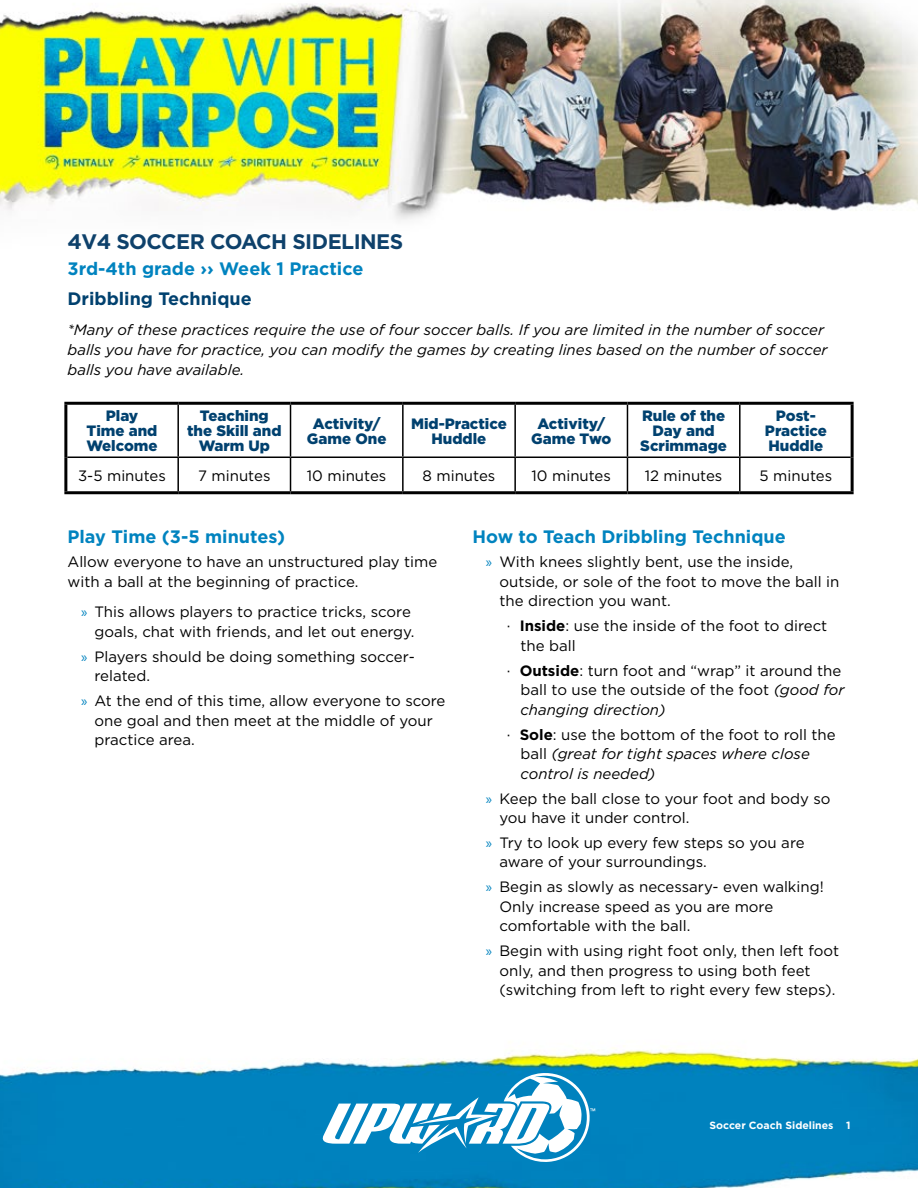
<style>
.page{position:relative;width:918px;height:1188px;background:#fff}
.page>*{position:absolute;margin:0;border:0;box-sizing:border-box;transform-origin:0 0}
.t1{font:700 21px "Gotham";letter-spacing:-.025em;color:#0e416b}
.t2{font:700 18px "Gotham";color:#0083bf}
.t3{font:700 18px "Gotham";color:#01416f}
.t4{font:15px/19.5px "Gotham";color:#000}
.t5{font:italic 15px/19.8px "Gotham";color:#000}
.t6{font:900 15px/15px "Gotham";color:#01416f;text-align:center}
.t7{font:700 10.5px "Gotham";color:#fff}
.s1{font-family:"Myriad Pro";color:#0083bf}
.s2{font-weight:700}
.s3{font-style:italic}
.s4{font-style:normal}
.s5{font-weight:700;font-style:normal}
</style>
<div class="page">
<img style="left:0;top:0;width:918px;height:1188px">
<svg style="left:323px;top:1073px;width:272px;height:89px"></svg>
<svg style="left:67px;top:405px;width:784px;height:52px"></svg>
<hr style="left:64px;top:402px;width:114px;height:3px;background:#000">
<hr style="left:64px;top:405px;width:3px;height:52px;background:#000">
<hr style="left:64px;top:457px;width:3px;height:34px;background:#000">
<hr style="left:64px;top:491px;width:114px;height:3px;background:#000">
<hr style="left:67px;top:457px;width:111px;height:1px;background:#000">
<hr style="left:178px;top:402px;width:113px;height:3px;background:#000">
<hr style="left:178px;top:491px;width:113px;height:3px;background:#000">
<hr style="left:178px;top:457px;width:113px;height:1px;background:#000">
<hr style="left:291px;top:402px;width:112px;height:3px;background:#000">
<hr style="left:291px;top:491px;width:112px;height:3px;background:#000">
<hr style="left:291px;top:457px;width:112px;height:1px;background:#000">
<hr style="left:403px;top:402px;width:112px;height:3px;background:#000">
<hr style="left:403px;top:491px;width:112px;height:3px;background:#000">
<hr style="left:403px;top:457px;width:112px;height:1px;background:#000">
<hr style="left:515px;top:402px;width:112px;height:3px;background:#000">
<hr style="left:515px;top:491px;width:112px;height:3px;background:#000">
<hr style="left:515px;top:457px;width:112px;height:1px;background:#000">
<hr style="left:627px;top:402px;width:113px;height:3px;background:#000">
<hr style="left:627px;top:491px;width:113px;height:3px;background:#000">
<hr style="left:627px;top:457px;width:113px;height:1px;background:#000">
<hr style="left:740px;top:402px;width:114px;height:3px;background:#000">
<hr style="left:851px;top:405px;width:3px;height:52px;background:#000">
<hr style="left:851px;top:457px;width:3px;height:34px;background:#000">
<hr style="left:740px;top:491px;width:114px;height:3px;background:#000">
<hr style="left:740px;top:457px;width:111px;height:1px;background:#000">
<hr style="left:739px;top:405px;width:2px;height:52px;background:#000">
<hr style="left:739px;top:458px;width:2px;height:33px;background:#000">
<hr style="left:627px;top:405px;width:1px;height:52px;background:#000">
<hr style="left:627px;top:458px;width:1px;height:33px;background:#000">
<hr style="left:514px;top:405px;width:2px;height:52px;background:#000">
<hr style="left:514px;top:458px;width:2px;height:33px;background:#000">
<hr style="left:402px;top:405px;width:2px;height:52px;background:#000">
<hr style="left:402px;top:458px;width:2px;height:33px;background:#000">
<hr style="left:290px;top:405px;width:1px;height:52px;background:#000">
<hr style="left:290px;top:458px;width:1px;height:33px;background:#000">
<hr style="left:177px;top:405px;width:2px;height:52px;background:#000">
<hr style="left:177px;top:458px;width:2px;height:33px;background:#000">
<h1 class="t1" style="left:68px;top:227px;width:337px">4V4 SOCCER COACH SIDELINES</h1>
<p class="t2" style="left:68px;top:257px;width:297px">3rd-4th grade ›› Week 1 Practice</p>
<p class="t3" style="left:68px;top:287px;width:186px">Dribbling Technique</p>
<p class="t5" style="left:68px;top:319px;width:762px">*Many of these practices require the use of four soccer balls. If you are limited in the number of soccer balls you have for practice, you can modify the games by creating lines based on the number of soccer balls you have available.</p>
<p class="t6" style="left:86px;top:408px;width:73px">Play<br>Time and<br>Welcome</p>
<p class="t6" style="left:187px;top:408px;width:96px">Teaching the Skill and<br>Warm Up</p>
<p class="t6" style="left:307px;top:416px;width:81px">Activity/<br>Game One</p>
<p class="t6" style="left:411px;top:416px;width:97px">Mid-Practice<br>Huddle</p>
<p class="t6" style="left:531px;top:416px;width:82px">Activity/<br>Game Two</p>
<p class="t6" style="left:640px;top:408px;width:88px">Rule of the<br>Day and<br>Scrimmage</p>
<p class="t6" style="left:765px;top:408px;width:64px">Post-<br>Practice<br>Huddle</p>
<p class="t4" style="left:78px;top:466px;width:89px">3-5 minutes</p>
<p class="t4" style="left:198px;top:466px;width:74px">7 minutes</p>
<p class="t4" style="left:307px;top:466px;width:81px">10 minutes</p>
<p class="t4" style="left:423px;top:466px;width:74px">8 minutes</p>
<p class="t4" style="left:532px;top:466px;width:81px">10 minutes</p>
<p class="t4" style="left:645px;top:466px;width:79px">12 minutes</p>
<p class="t4" style="left:760px;top:466px;width:74px">5 minutes</p>
<p class="t2" style="left:68px;top:524px;width:219px">Play Time (3-5 minutes)</p>
<p class="t4" style="left:68px;top:552px;width:371px">Allow everyone to have an unstructured play time with a ball at the beginning of practice.</p>
<p class="t4" style="left:81px;top:602px;width:335px;text-align:right"><span class="s1">»</span> This allows players to practice tricks, score goals, chat with friends, and let out energy.</p>
<p class="t4" style="left:94px;top:646px;width:322px;text-indent:-14px"><span class="s1">»</span> Players should be doing something soccer&shy;related.</p>
<p class="t4" style="left:94px;top:691px;width:353px;text-indent:-14px"><span class="s1">»</span> At the end of this time, allow everyone to score one goal and then meet at the middle of your practice area.</p>
<p class="t2" style="left:472px;top:524px;width:315px">How to Teach Dribbling Technique</p>
<p class="t4" style="left:499px;top:552px;width:341px;text-indent:-14px"><span class="s1">»</span> With knees slightly bent, use the inside, outside, or sole of the foot to move the ball in the direction you want.</p>
<p class="t4" style="left:520px;top:616px;width:308px;text-indent:-14px">· <span class="s2">Inside</span>: use the inside of the foot to direct the ball</p>
<p class="t4" style="left:520px;top:660px;width:325px;text-indent:-14px">· <span class="s2">Outside</span>: turn foot and “wrap” it around the ball to use the outside of the foot <span class="s3">(good for changing direction)</span></p>
<p class="t5" style="left:520px;top:724px;width:317px;text-indent:-14px"><span class="s4">·</span> <span class="s5">Sole</span><span class="s4">: use the bottom of the foot to roll the ball</span> (great for tight spaces where close control is needed)</p>
<p class="t4" style="left:499px;top:788px;width:333px;text-indent:-14px"><span class="s1">»</span> Keep the ball close to your foot and body so you have it under control.</p>
<p class="t4" style="left:499px;top:833px;width:307px;text-indent:-14px"><span class="s1">»</span> Try to look up every few steps so you are aware of your surroundings.</p>
<p class="t4" style="left:499px;top:877px;width:326px;text-indent:-14px"><span class="s1">»</span> Begin as slowly as necessary- even walking!<br>Only increase speed as you are more comfortable with the ball.</p>
<p class="t4" style="left:499px;top:941px;width:341px;text-indent:-14px"><span class="s1">»</span> Begin with using right foot only, then left foot only, and then progress to using both feet (switching from left to right every few steps).</p>
<p class="t7" style="left:710px;top:1118px;width:142px">Soccer Coach Sidelines 1</p>
</div>
